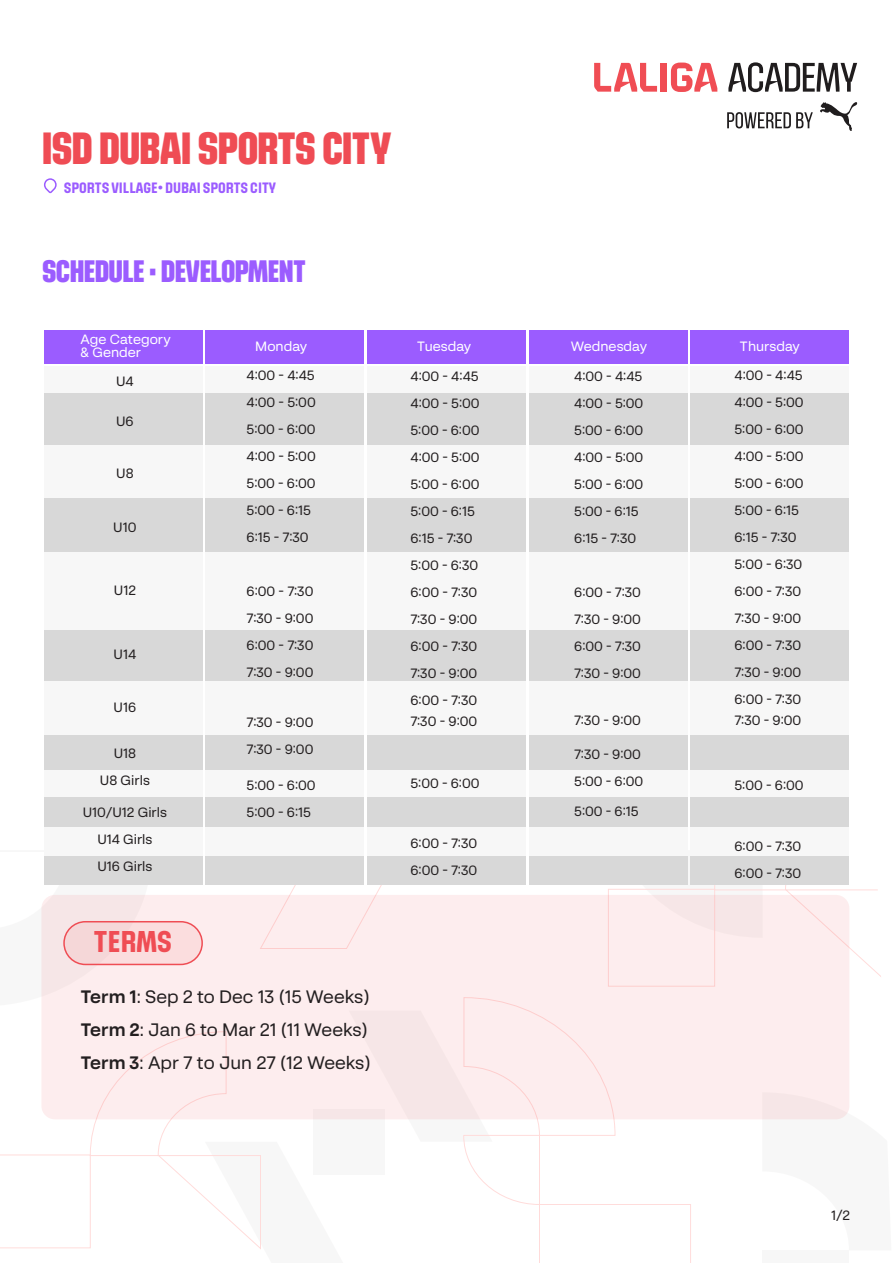
<style>
.page{position:relative;width:893px;height:1263px;background:#fff}
.page>*{position:absolute;margin:0;border:0;box-sizing:border-box;transform-origin:0 0}
.t1{font:700 45px "LALIGA Headline Std";color:#ef4c54}
.t2{font:700 31.05px "LALIGA Headline Std";color:#9b5cff}
.t3{font:30px "LALIGA Players";color:#ef4d54}
.t4{font:18px/33px "LALIGA Text";color:#231f20}
.t5{font:15px "LALIGA Players";color:#9b5cff}
.t6{font:13.5px/27px "LALIGA Text";color:#231f20}
.t7{font:13.5px/13.5px "LALIGA Text";color:#fff}
.s1{font-weight:700}
</style>
<div class="page">
<svg style="left:0;top:856px;width:881px;height:407px"></svg>
<svg style="left:594px;top:63px;width:63px;height:29px"></svg>
<div style="left:660px;top:63px;width:7px;height:29px;background:#f04d54"></div>
<svg style="left:671px;top:63px;width:46px;height:29px"></svg>
<svg style="left:728px;top:62px;width:129px;height:30px"></svg>
<svg style="left:820px;top:102px;width:37px;height:29px"></svg>
<svg style="left:727px;top:112px;width:86px;height:16px"></svg>
<svg style="left:44px;top:178px;width:13px;height:16px"></svg>
<div style="left:41px;top:895px;width:808px;height:224px;background:#fdedee;border-radius:13px"></div>
<div style="left:63px;top:921px;width:140px;height:44px;border:2px solid #ef4d54;border-radius:21px"></div>
<div style="left:44px;top:680px;width:158px;height:55px;background:#f7f7f7"></div>
<div style="left:205px;top:680px;width:159px;height:55px;background:#f7f7f7"></div>
<div style="left:367px;top:680px;width:159px;height:55px;background:#f7f7f7"></div>
<div style="left:529px;top:680px;width:159px;height:55px;background:#f7f7f7"></div>
<div style="left:690px;top:680px;width:159px;height:55px;background:#f7f7f7"></div>
<div style="left:690px;top:330px;width:159px;height:33px;background:#9b5cff"></div>
<div style="left:44px;top:330px;width:158px;height:33px;background:#9b5cff"></div>
<div style="left:205px;top:330px;width:159px;height:33px;background:#9b5cff"></div>
<div style="left:367px;top:330px;width:159px;height:33px;background:#9b5cff"></div>
<div style="left:529px;top:330px;width:159px;height:33px;background:#9b5cff"></div>
<div style="left:44px;top:392px;width:158px;height:53px;background:#d8d8d8"></div>
<div style="left:205px;top:392px;width:159px;height:53px;background:#d8d8d8"></div>
<div style="left:367px;top:392px;width:159px;height:53px;background:#d8d8d8"></div>
<div style="left:529px;top:392px;width:159px;height:53px;background:#d8d8d8"></div>
<div style="left:690px;top:392px;width:159px;height:53px;background:#d8d8d8"></div>
<div style="left:44px;top:445px;width:158px;height:53px;background:#f7f7f7"></div>
<div style="left:205px;top:445px;width:159px;height:53px;background:#f7f7f7"></div>
<div style="left:367px;top:445px;width:159px;height:53px;background:#f7f7f7"></div>
<div style="left:529px;top:445px;width:159px;height:53px;background:#f7f7f7"></div>
<div style="left:690px;top:445px;width:159px;height:53px;background:#f7f7f7"></div>
<div style="left:44px;top:366px;width:158px;height:26px;background:#f7f7f7"></div>
<div style="left:205px;top:366px;width:159px;height:26px;background:#f7f7f7"></div>
<div style="left:367px;top:366px;width:159px;height:26px;background:#f7f7f7"></div>
<div style="left:529px;top:366px;width:159px;height:26px;background:#f7f7f7"></div>
<div style="left:690px;top:366px;width:159px;height:26px;background:#f7f7f7"></div>
<div style="left:44px;top:498px;width:158px;height:53px;background:#d8d8d8"></div>
<div style="left:205px;top:498px;width:159px;height:53px;background:#d8d8d8"></div>
<div style="left:367px;top:498px;width:159px;height:53px;background:#d8d8d8"></div>
<div style="left:529px;top:498px;width:159px;height:53px;background:#d8d8d8"></div>
<div style="left:690px;top:498px;width:159px;height:53px;background:#d8d8d8"></div>
<div style="left:44px;top:552px;width:158px;height:80px;background:#f7f7f7"></div>
<div style="left:205px;top:552px;width:159px;height:80px;background:#f7f7f7"></div>
<div style="left:367px;top:552px;width:159px;height:80px;background:#f7f7f7"></div>
<div style="left:529px;top:552px;width:159px;height:80px;background:#f7f7f7"></div>
<div style="left:690px;top:552px;width:159px;height:80px;background:#f7f7f7"></div>
<div style="left:44px;top:630px;width:158px;height:51px;background:#d8d8d8"></div>
<div style="left:205px;top:630px;width:159px;height:51px;background:#d8d8d8"></div>
<div style="left:367px;top:630px;width:159px;height:51px;background:#d8d8d8"></div>
<div style="left:529px;top:630px;width:159px;height:51px;background:#d8d8d8"></div>
<div style="left:690px;top:630px;width:159px;height:51px;background:#d8d8d8"></div>
<div style="left:44px;top:735px;width:158px;height:35px;background:#d8d8d8"></div>
<div style="left:205px;top:735px;width:159px;height:35px;background:#d8d8d8"></div>
<div style="left:367px;top:735px;width:159px;height:35px;background:#d8d8d8"></div>
<div style="left:529px;top:735px;width:159px;height:35px;background:#d8d8d8"></div>
<div style="left:690px;top:735px;width:159px;height:35px;background:#d8d8d8"></div>
<div style="left:44px;top:770px;width:158px;height:27px;background:#f7f7f7"></div>
<div style="left:205px;top:770px;width:159px;height:27px;background:#f7f7f7"></div>
<div style="left:367px;top:770px;width:159px;height:27px;background:#f7f7f7"></div>
<div style="left:529px;top:770px;width:159px;height:27px;background:#f7f7f7"></div>
<div style="left:690px;top:770px;width:159px;height:27px;background:#f7f7f7"></div>
<div style="left:44px;top:827px;width:158px;height:29px;background:#f7f7f7"></div>
<div style="left:205px;top:827px;width:159px;height:29px;background:#f7f7f7"></div>
<div style="left:367px;top:827px;width:159px;height:29px;background:#f7f7f7"></div>
<div style="left:529px;top:827px;width:159px;height:29px;background:#f7f7f7"></div>
<div style="left:690px;top:827px;width:159px;height:29px;background:#f7f7f7"></div>
<div style="left:44px;top:856px;width:158px;height:29px;background:#d8d8d8"></div>
<div style="left:205px;top:856px;width:159px;height:29px;background:#d8d8d8"></div>
<div style="left:367px;top:856px;width:159px;height:29px;background:#d8d8d8"></div>
<div style="left:529px;top:856px;width:159px;height:29px;background:#d8d8d8"></div>
<div style="left:690px;top:856px;width:159px;height:29px;background:#d8d8d8"></div>
<div style="left:44px;top:797px;width:158px;height:30px;background:#d8d8d8"></div>
<div style="left:205px;top:797px;width:159px;height:30px;background:#d8d8d8"></div>
<div style="left:367px;top:797px;width:159px;height:30px;background:#d8d8d8"></div>
<div style="left:529px;top:797px;width:159px;height:30px;background:#d8d8d8"></div>
<div style="left:690px;top:797px;width:159px;height:30px;background:#d8d8d8"></div>
<h1 class="t1" style="left:43px;top:123px;width:351px">ISD DUBAI SPORTS CITY</h1>
<p class="t5" style="left:64px;top:178px;width:214px">SPORTS VILLAGE, DUBAI SPORTS CITY</p>
<h2 class="t2" style="left:43px;top:254px;width:265px">SCHEDULE • DEVELOPMENT</h2>
<p class="t7" style="left:81px;top:332px;width:92px">Age Category &amp; Gender</p>
<p class="t6" style="left:116px;top:367px;width:19px">U4</p>
<p class="t6" style="left:116px;top:408px;width:19px">U6</p>
<p class="t6" style="left:116px;top:459px;width:19px">U8</p>
<p class="t6" style="left:113px;top:513px;width:25px">U10</p>
<p class="t6" style="left:114px;top:576px;width:24px">U12</p>
<p class="t6" style="left:114px;top:640px;width:24px">U14</p>
<p class="t6" style="left:114px;top:693px;width:24px">U16</p>
<p class="t6" style="left:100px;top:740px;width:51px;text-align:center">U18<br>U8 Girls</p>
<p class="t6" style="left:83px;top:798px;width:86px;text-align:center">U10/U12 Girls<br>U14 Girls<br>U16 Girls</p>
<h3 class="t3" style="left:94px;top:924px;width:80px">TERMS</h3>
<p class="t7" style="left:255px;top:339px;width:54px">Monday</p>
<p class="t6" style="left:247px;top:362px;width:71px">4:00 - 4:45<br>4:00 - 5:00<br>5:00 - 6:00<br>4:00 - 5:00<br>5:00 - 6:00<br>5:00 - 6:15<br>6:15 - 7:30</p>
<p class="t6" style="left:247px;top:578px;width:68px;text-align:justify">6:00 - 7:30<br>7:30 - 9:00<br>6:00 - 7:30<br>7:30 - 9:00</p>
<p class="t6" style="left:247px;top:708px;width:68px">7:30 - 9:00<br>7:30 - 9:00</p>
<p class="t6" style="left:247px;top:771px;width:71px">5:00 - 6:00<br>5:00 - 6:15</p>
<h3 class="t4" style="left:81px;top:980px;width:291px"><span class="s1">Term 1</span>: Sep 2 to Dec 13 (15 Weeks)<br><span class="s1">Term 2</span>: Jan 6 to Mar 21 (11 Weeks)<br><span class="s1">Term 3</span>: Apr 7 to Jun 27 (12 Weeks)</h3>
<p class="t7" style="left:417px;top:339px;width:56px">Tuesday</p>
<p class="t6" style="left:410px;top:363px;width:71px">4:00 - 4:45<br>4:00 - 5:00<br>5:00 - 6:00<br>4:00 - 5:00<br>5:00 - 6:00<br>5:00 - 6:15<br>6:15 - 7:30<br>5:00 - 6:30<br>6:00 - 7:30<br>7:30 - 9:00<br>6:00 - 7:30<br>7:30 - 9:00<br>6:00 - 7:30</p>
<p class="t6" style="left:410px;top:708px;width:68px">7:30 - 9:00</p>
<p class="t6" style="left:410px;top:769px;width:71px">5:00 - 6:00</p>
<p class="t6" style="left:410px;top:829px;width:68px">6:00 - 7:30<br>6:00 - 7:30</p>
<p class="t7" style="left:571px;top:339px;width:78px">Wednesday</p>
<p class="t6" style="left:574px;top:363px;width:71px">4:00 - 4:45<br>4:00 - 5:00<br>5:00 - 6:00<br>4:00 - 5:00<br>5:00 - 6:00<br>5:00 - 6:15<br>6:15 - 7:30</p>
<p class="t6" style="left:574px;top:579px;width:68px;text-align:justify">6:00 - 7:30<br>7:30 - 9:00<br>6:00 - 7:30<br>7:30 - 9:00</p>
<p class="t6" style="left:574px;top:706px;width:68px">7:30 - 9:00</p>
<p class="t6" style="left:574px;top:741px;width:71px">7:30 - 9:00<br>5:00 - 6:00</p>
<p class="t6" style="left:574px;top:798px;width:66px">5:00 - 6:15</p>
<p class="t7" style="left:740px;top:339px;width:61px">Thursday</p>
<p class="t6" style="left:734px;top:362px;width:71px">4:00 - 4:45<br>4:00 - 5:00<br>5:00 - 6:00<br>4:00 - 5:00<br>5:00 - 6:00<br>5:00 - 6:15<br>6:15 - 7:30<br>5:00 - 6:30<br>6:00 - 7:30<br>7:30 - 9:00<br>6:00 - 7:30<br>7:30 - 9:00<br>6:00 - 7:30</p>
<p class="t6" style="left:734px;top:707px;width:68px">7:30 - 9:00</p>
<p class="t6" style="left:734px;top:771px;width:71px">5:00 - 6:00</p>
<p class="t6" style="left:734px;top:833px;width:68px">6:00 - 7:30<br>6:00 - 7:30</p>
<p class="t6" style="left:831px;top:1201px;width:20px">1/2</p>
</div>
